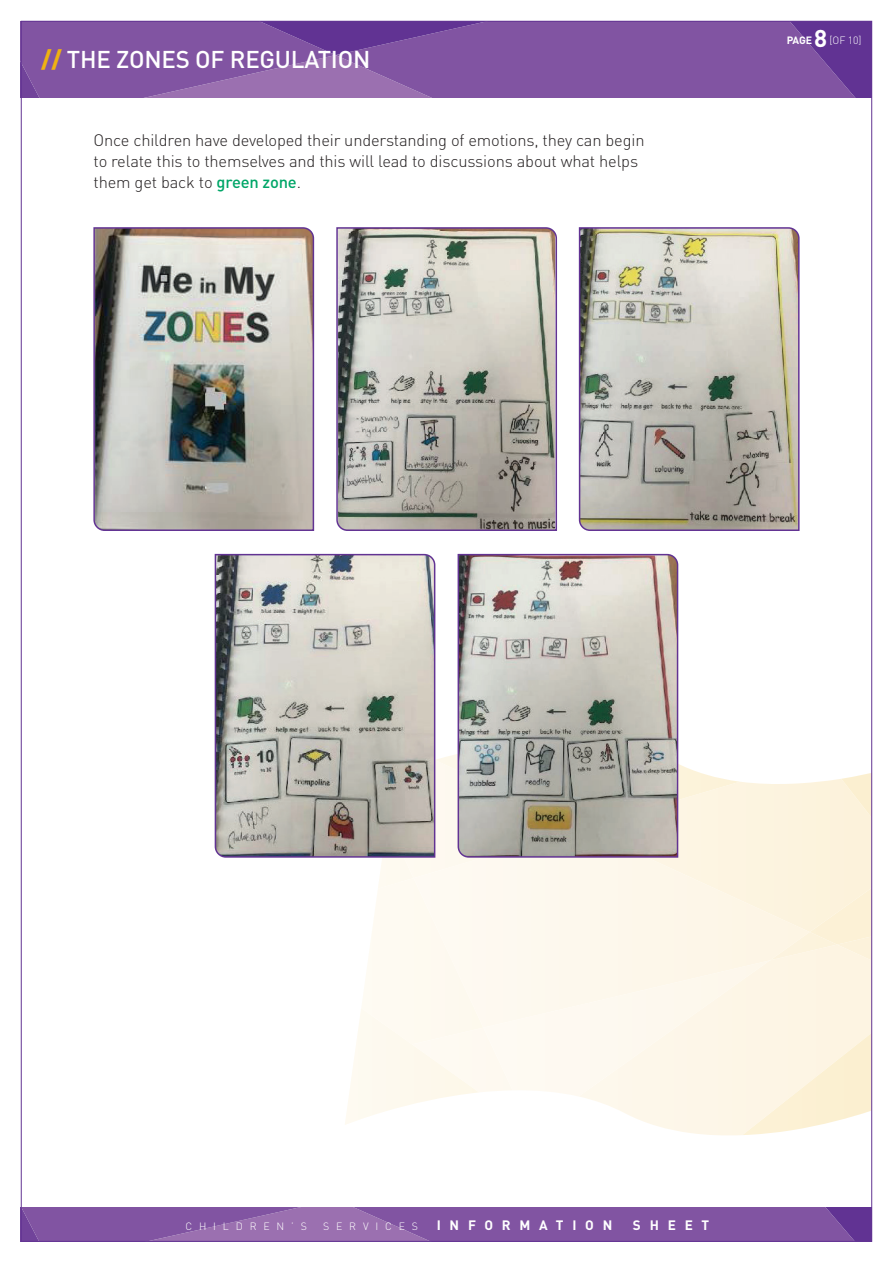
<style>
.page{position:relative;width:893px;height:1263px;background:#fff}
.page>*{position:absolute;margin:0;border:0;box-sizing:border-box;transform-origin:0 0}
.t1{font:500 24px "DIN";letter-spacing:-.01em;color:#fff}
.t2{font:700 24px "DIN";color:#fff}
.t3{font:300 16.5px/21px "DIN";letter-spacing:-.01em;color:#231f20}
.t4{font:700 13.5px "DIN";letter-spacing:.65em;color:#fff}
.t5{font:300 10.5px "DIN";letter-spacing:.65em;color:#fff}
.t6{font:700 10.5px "DIN";color:#fff}
.s1{font-weight:900;color:#efb211}
.s2{font-weight:500;color:#00a668}
</style>
<div class="page">
<svg style="left:345px;top:754px;width:525px;height:381px"></svg>
<svg style="left:23px;top:23px;width:847px;height:75px;background:#8053a1"></svg>
<svg style="left:23px;top:1208px;width:847px;height:32px;background:#8558a4"></svg>
<img style="left:93px;top:227px;width:222px;height:304px">
<svg style="left:214px;top:553px;width:222px;height:305px;background:#b6b4af"></svg>
<svg style="left:336px;top:227px;width:222px;height:304px;background:#b0ada7"></svg>
<img style="left:457px;top:553px;width:222px;height:305px">
<img style="left:578px;top:227px;width:222px;height:304px">
<h1 class="t1" style="left:41px;top:44px;width:331px"><span class="s1">//</span> THE ZONES OF REGULATION</h1>
<p class="t3" style="left:94px;top:129px;width:553px">Once children have developed their understanding of emotions, they can begin to relate this to themselves and this will lead to discussions about what helps them get back to <span class="s2">green zone</span>.</p>
<p class="t6" style="left:787px;top:34px;width:27px">PAGE</p>
<h1 class="t2" style="left:814px;top:23px;width:15px">8</h1>
<p class="t5" style="left:830px;top:34px;width:33px">[OF 10]</p>
<p class="t5" style="left:185px;top:1219px;width:123px">CHILDREN’S</p>
<p class="t5" style="left:323px;top:1219px;width:96px">SERVICES</p>
<p class="t4" style="left:437px;top:1216px;width:177px">INFORMATION</p>
<p class="t4" style="left:633px;top:1216px;width:78px">SHEET</p>
</div>
